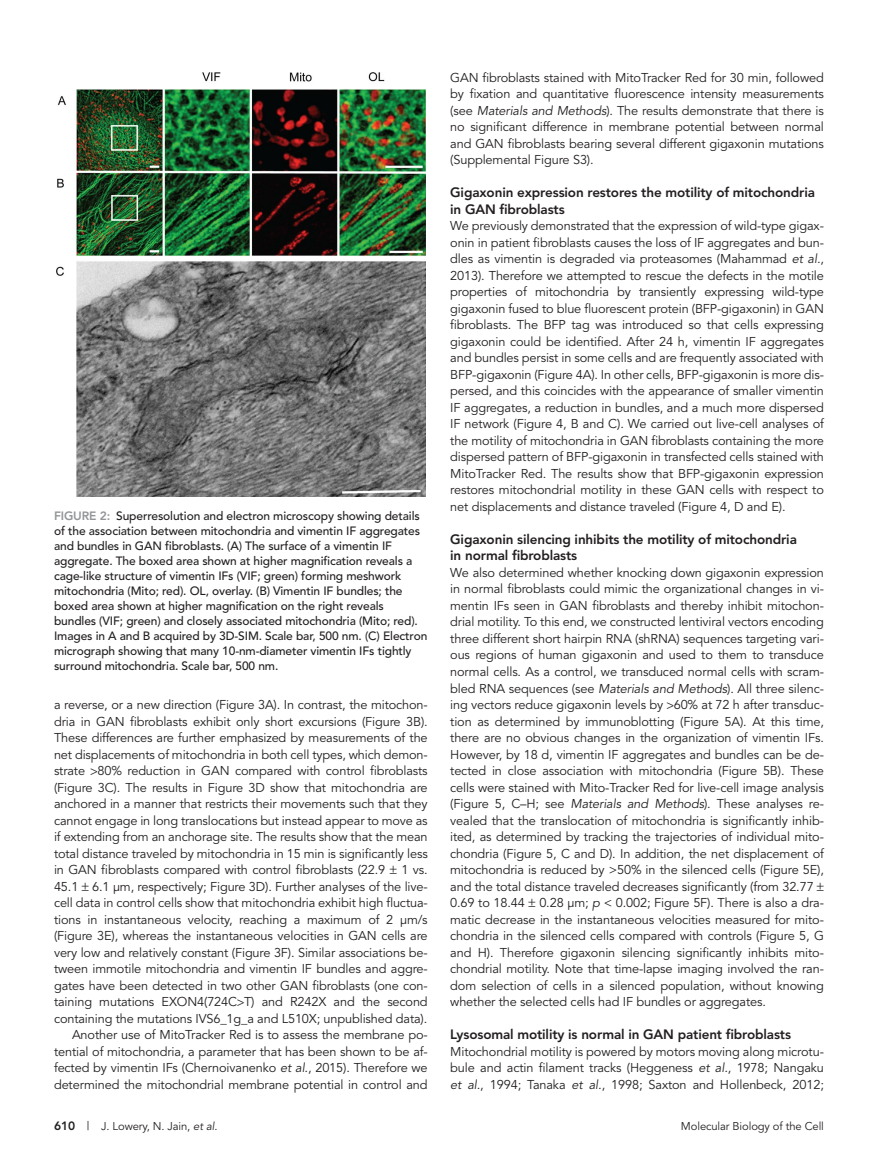
<style>
.page{position:relative;width:878px;height:1175px;background:#fff}
.page>*{position:absolute;margin:0;border:0;box-sizing:border-box;transform-origin:0 0}
.t1{font:800 13.5px/16.5px "Avenir";letter-spacing:-.01em;color:#231f20}
.ParaFL{font:12.75px/16.5px "Avenir";letter-spacing:-.01em;color:#231f20;text-align:justify}
.Para{font:12.75px/16.5px "Avenir";letter-spacing:-.01em;color:#231f20;text-align:justify}
.FigCaption{font:500 12px/15px "Avenir";letter-spacing:-.01em;color:#231f20}
.ParaFL-2{font:11.25px "Avenir";letter-spacing:-.01em;color:#231f20}
.s1{font-weight:800;color:#939598}
.s2{font-style:italic}
.s3{font-weight:800;font-size:12px}
.s4{font-size:12px}
</style>
<div class="page">
<img style="left:56px;top:72px;width:369px;height:424px">
<p class="FigCaption" style="left:54px;top:509px;width:375px"><span class="s1">FIGURE 2:</span> Superresolution and electron microscopy showing details of the association between mitochondria and vimentin IF aggregates and bundles in GAN fibroblasts. (A) The surface of a vimentin IF aggregate. The boxed area shown at higher magnification reveals a cage-like structure of vimentin IFs (VIF; green) forming meshwork mitochondria (Mito; red). OL, overlay. (B) Vimentin IF bundles; the boxed area shown at higher magnification on the right reveals bundles (VIF; green) and closely associated mitochondria (Mito; red).<br>Images in A and B acquired by 3D-SIM. Scale bar, 500 nm. (C) Electron micrograph showing that many 10-nm-diameter vimentin IFs tightly surround mitochondria. Scale bar, 500 nm.</p>
<p class="ParaFL" style="left:54px;top:696px;width:375px">a reverse, or a new direction (Figure 3A). In contrast, the mitochon&shy;dria in GAN fibroblasts exhibit only short excursions (Figure 3B).<br>These differences are further emphasized by measurements of the net displacements of mitochondria in both cell types, which demon&shy;strate 80% reduction in GAN compared with control fibroblasts (Figure 3C). The results in Figure 3D show that mitochondria are anchored in a manner that restricts their movements such that they cannot engage in long translocations but instead appear to move as if extending from an anchorage site. The results show that the mean total distance traveled by mitochondria in 15 min is significantly less in GAN fibroblasts compared with control fibroblasts (22.9</p>
<p class="ParaFL" style="left:54px;top:861px;width:375px;text-indent:347px">1 vs.<br>45.1 6.1 μm, respectively; Figure 3D). Further analyses of the live&shy;cell data in control cells show that mitochondria exhibit high fluctua&shy;tions in instantaneous velocity, reaching a maximum of 2 μm/s (Figure 3E), whereas the instantaneous velocities in GAN cells are very low and relatively constant (Figure 3F). Similar associations be&shy;tween immotile mitochondria and vimentin IF bundles and aggre&shy;gates have been detected in two other GAN fibroblasts (one con&shy;taining mutations EXON4(724C T) and R242X and the second containing the mutations IVS6_1g_a and L510X; unpublished data).</p>
<p class="Para" style="left:54px;top:1026px;width:375px;text-indent:18px">Another use of MitoTracker Red is to assess the membrane po&shy;tential of mitochondria, a parameter that has been shown to be af&shy;fected by vimentin IFs (Chernoivanenko <span class="s2">et al.</span>, 2015). Therefore we determined the mitochondrial membrane potential in control and</p>
<p class="Para" style="left:450px;top:69px;width:375px">GAN fibroblasts stained with MitoTracker Red for 30 min, followed by fixation and quantitative fluorescence intensity measurements (see <span class="s2">Materials and Methods</span>). The results demonstrate that there is no significant difference in membrane potential between normal and GAN fibroblasts bearing several different gigaxonin mutations (Supplemental Figure S3).</p>
<h2 class="t1" style="left:450px;top:184px;width:366px">Gigaxonin expression restores the motility of mitochondria in GAN fibroblasts</h2>
<p class="ParaFL" style="left:450px;top:218px;width:375px">We previously demonstrated that the expression of wild-type gigax&shy;onin in patient fibroblasts causes the loss of IF aggregates and bun&shy;dles as vimentin is degraded via proteasomes (Mahammad <span class="s2">et al.</span>, 2013). Therefore we attempted to rescue the defects in the motile properties of mitochondria by transiently expressing wild-type gigaxonin fused to blue fluorescent protein (BFP-gigaxonin) in GAN fibroblasts. The BFP tag was introduced so that cells expressing gigaxonin could be identified. After 24 h, vimentin IF aggregates and bundles persist in some cells and are frequently associated with BFP-gigaxonin (Figure 4A). In other cells, BFP-gigaxonin is more dis&shy;persed, and this coincides with the appearance of smaller vimentin IF aggregates, a reduction in bundles, and a much more dispersed IF network (Figure 4, B and C). We carried out live-cell analyses of the motility of mitochondria in GAN fibroblasts containing the more dispersed pattern of BFP-gigaxonin in transfected cells stained with MitoTracker Red. The results show that BFP-gigaxonin expression restores mitochondrial motility in these GAN cells with respect to net displacements and distance traveled (Figure 4, D and E).</p>
<h2 class="t1" style="left:450px;top:531px;width:348px">Gigaxonin silencing inhibits the motility of mitochondria in normal fibroblasts</h2>
<p class="ParaFL" style="left:450px;top:564px;width:375px;text-align:left">We also determined whether knocking down gigaxonin expression in normal fibroblasts could mimic the organizational changes in vi&shy;mentin IFs seen in GAN fibroblasts and thereby inhibit mitochon&shy;drial motility. To this end, we constructed lentiviral vectors encoding three different short hairpin RNA (shRNA) sequences targeting vari&shy;ous regions of human gigaxonin and used to them to transduce normal cells. As a control, we transduced normal cells with scram&shy;bled RNA sequences (see <span class="s2">Materials and Methods</span>). All three silenc&shy;ing vectors reduce gigaxonin levels by 60% at 72 h after transduc&shy;tion as determined by immunoblotting (Figure 5A). At this time, there are no obvious changes in the organization of vimentin IFs.<br>However, by 18 d, vimentin IF aggregates and bundles can be de&shy;tected in close association with mitochondria (Figure 5B). These cells were stained with Mito-Tracker Red for live-cell image analysis (Figure 5, C–H; see <span class="s2">Materials and Methods</span>). These analyses re&shy;vealed that the translocation of mitochondria is significantly inhib&shy;ited, as determined by tracking the trajectories of individual mito&shy;chondria (Figure 5, C and D). In addition, the net displacement of mitochondria is reduced by &gt;50% in the silenced cells (Figure 5E), and the total distance traveled decreases significantly (from 32.77<br>0.69 to 18.44 0.28 μm; <span class="s2">p</span> &lt; 0.002; Figure 5F). There is also a dra&shy;matic decrease in the instantaneous velocities measured for mito&shy;chondria in the silenced cells compared with controls (Figure 5, G and H). Therefore gigaxonin silencing significantly inhibits mito&shy;chondrial motility. Note that time-lapse imaging involved the ran&shy;dom selection of cells in a silenced population, without knowing whether the selected cells had IF bundles or aggregates.</p>
<h2 class="t1" style="left:450px;top:1026px;width:342px">Lysosomal motility is normal in GAN patient fibroblasts</h2>
<p class="ParaFL" style="left:450px;top:1043px;width:375px">Mitochondrial motility is powered by motors moving along microtu&shy;bule and actin filament tracks (Heggeness <span class="s2">et al.</span>, 1978; Nangaku <span class="s2">et al.</span>, 1994; Tanaka <span class="s2">et al.</span>, 1998; Saxton and Hollenbeck, 2012;</p>
<p class="ParaFL-2" style="left:54px;top:1119px;width:165px"><span class="s3">610</span> <span class="s4">|</span> J. Lowery, N. Jain, <span class="s2">et al</span>.</p>
<p class="ParaFL-2" style="left:681px;top:1119px;width:144px">Molecular Biology of the Cell</p>
</div>
